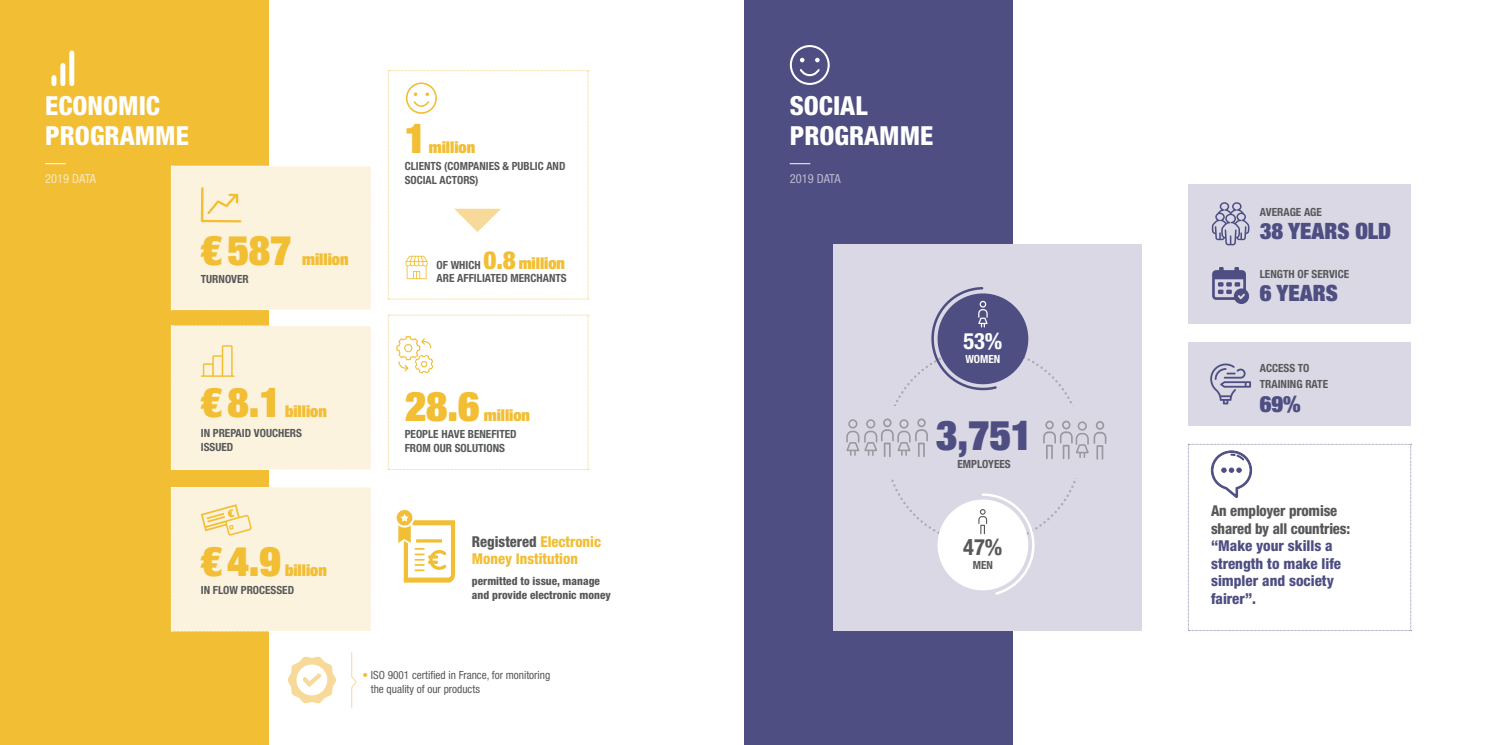
<style>
.page{position:relative;width:1489px;height:745px;background:#fff}
.page>*{position:absolute;margin:0;border:0;box-sizing:border-box;transform-origin:0 0}
.t1{font:900 condensed 41.25px "Helvetica Neue LT Pro";color:#4e4e83}
.t2{font:900 condensed 41.12px "Helvetica Neue LT Pro";color:#f1be34}
.t3{font:800 condensed 26.25px/30px "Helvetica Neue LT Pro";color:#fff}
.t4{font:900 condensed 22.5px "Helvetica Neue LT Pro";color:#4e4e83}
.t5{font:700 condensed 22.5px "Helvetica Neue LT Pro";color:#fff}
.t6{font:700 condensed 22.5px "Helvetica Neue LT Pro";color:#57585a}
.t7{font:900 condensed 16.25px "Helvetica Neue LT Pro";color:#f1be34}
.t8{font:800 condensed 15px/17.5px "Helvetica Neue LT Pro";color:#4e4e83}
.t9{font:800 condensed 15px/17.5px "Helvetica Neue LT Pro";letter-spacing:-.01em;color:#57585a}
.t10{font:800 condensed 15px/17.5px "Helvetica Neue LT Pro";color:#f1be34}
.t11{font:condensed 12.5px "Helvetica Neue LT Std";color:#bcb8ce}
.t12{font:condensed 12.5px "Helvetica Neue LT Std";color:#f9e8c0}
.t13{font:700 condensed 11.25px/13.8px "Helvetica Neue LT Pro";color:#57585a}
.t14{font:condensed 11.25px/13.8px "Helvetica Neue LT Pro";color:#57585a}
.t15{font:800 condensed 11.25px/13.8px "Helvetica Neue LT Pro";color:#57585a}
.t16{font:700 condensed 11.25px "Helvetica Neue LT Pro";color:#fff}
.s1{font-size:25px}
.s2{color:#57585a}
.s3{color:#f1be34}
</style>
<div class="page">
<div style="left:744px;top:0;width:269px;height:744px;background:#4e4e83"></div>
<div style="left:0;top:0;width:268px;height:744px;background:#f1be34"></div>
<div style="left:832px;top:244px;width:309px;height:386px;background:#d9d8e4"></div>
<svg style="left:51px;top:77px;width:5px;height:7px"></svg>
<div style="left:60px;top:65px;width:5px;height:19px;background:#fff"></div>
<div style="left:69px;top:53px;width:5px;height:31px;background:#fff"></div>
<svg style="left:388px;top:314px;width:201px;height:156px"></svg>
<svg style="left:388px;top:70px;width:201px;height:229px"></svg>
<div style="left:171px;top:325px;width:200px;height:145px;background:#fcf3de"></div>
<div style="left:171px;top:166px;width:200px;height:144px;background:#fcf3de"></div>
<svg style="left:396px;top:509px;width:59px;height:73px"></svg>
<svg style="left:789px;top:45px;width:40px;height:40px"></svg>
<div style="left:1188px;top:184px;width:222px;height:139px;background:#d9d8e4"></div>
<div style="left:1188px;top:342px;width:222px;height:83px;background:#d9d8e4"></div>
<svg style="left:1212px;top:267px;width:36px;height:37px"></svg>
<svg style="left:1211px;top:202px;width:38px;height:43px"></svg>
<svg style="left:846px;top:287px;width:260px;height:308px"></svg>
<svg style="left:1210px;top:363px;width:40px;height:41px"></svg>
<svg style="left:1188px;top:443px;width:223px;height:187px"></svg>
<div style="left:171px;top:487px;width:200px;height:144px;background:#fcf3de"></div>
<svg style="left:288px;top:656px;width:48px;height:47px"></svg>
<svg style="left:351px;top:652px;width:6px;height:56px"></svg>
<svg style="left:789px;top:163px;width:21px;height:1px"></svg>
<svg style="left:45px;top:163px;width:21px;height:1px"></svg>
<h3 class="t3" style="left:45px;top:91px;width:145px">ECONOMIC<br>PROGRAMME</h3>
<p class="t12" style="left:45px;top:171px;width:52px">2019 DATA</p>
<h2 class="t2" style="left:201px;top:224px;width:92px">€587</h2>
<p class="t13" style="left:201px;top:272px;width:49px">TURNOVER</p>
<h3 class="t7" style="left:302px;top:249px;width:48px">million</h3>
<h2 class="t2" style="left:405px;top:112px;width:23px">1</h2>
<h3 class="t7" style="left:429px;top:136px;width:48px">million</h3>
<p class="t13" style="left:405px;top:159px;width:162px">CLIENTS (COMPANIES &amp; PUBLIC AND<br>SOCIAL ACTORS)</p>
<p class="t13" style="left:436px;top:257px;width:46px">OF WHICH</p>
<h3 class="t7" style="left:483px;top:252px;width:83px"><span class="s1">0.8</span> million</h3>
<p class="t13" style="left:436px;top:271px;width:132px">ARE AFFILIATED MERCHANTS</p>
<h2 class="t2" style="left:201px;top:375px;width:81px">€8.1</h2>
<h3 class="t7" style="left:285px;top:400px;width:43px">billion</h3>
<p class="t13" style="left:201px;top:426px;width:103px">IN PREPAID VOUCHERS<br>ISSUED</p>
<h2 class="t2" style="left:201px;top:535px;width:81px">€4.9</h2>
<h3 class="t7" style="left:285px;top:560px;width:43px">billion</h3>
<p class="t13" style="left:201px;top:582px;width:95px">IN FLOW PROCESSED</p>
<h2 class="t2" style="left:405px;top:379px;width:76px">28.6</h2>
<h3 class="t7" style="left:484px;top:404px;width:48px">million</h3>
<p class="t13" style="left:405px;top:427px;width:113px">PEOPLE HAVE BENEFITED<br>FROM OUR SOLUTIONS</p>
<h3 class="t10" style="left:472px;top:532px;width:131px"><span class="s2">Registered</span> Electronic<br>Money Institution</h3>
<p class="t15" style="left:472px;top:574px;width:140px">permitted to issue, manage and provide electronic money</p>
<p class="t14" style="left:371px;top:667px;width:181px;text-indent:-8px"><span class="s3">•</span> ISO 9001 certified in France, for monitoring the quality of our products</p>
<h3 class="t3" style="left:789px;top:91px;width:145px">SOCIAL<br>PROGRAMME</h3>
<p class="t11" style="left:789px;top:171px;width:52px">2019 DATA</p>
<h3 class="t5" style="left:963px;top:327px;width:41px">53%</h3>
<p class="t16" style="left:965px;top:352px;width:36px">WOMEN</p>
<h1 class="t1" style="left:935px;top:408px;width:98px">3,751</h1>
<p class="t13" style="left:957px;top:457px;width:55px">EMPLOYEES</p>
<h3 class="t6" style="left:963px;top:533px;width:41px">47%</h3>
<p class="t13" style="left:972px;top:557px;width:22px">MEN</p>
<p class="t13" style="left:1259px;top:205px;width:64px">AVERAGE AGE</p>
<h3 class="t4" style="left:1259px;top:217px;width:133px">38 YEARS OLD</h3>
<p class="t13" style="left:1259px;top:266px;width:91px">LENGTH OF SERVICE</p>
<h3 class="t4" style="left:1259px;top:278px;width:79px">6 YEARS</h3>
<p class="t13" style="left:1259px;top:359px;width:70px;line-height:16.2px">ACCESS TO<br>TRAINING RATE</p>
<h3 class="t4" style="left:1259px;top:389px;width:42px">69%</h3>
<h3 class="t9" style="left:1210px;top:501px;width:141px">An employer promise shared by all countries:</h3>
<h3 class="t8" style="left:1210px;top:536px;width:131px">“Make your skills a strength to make life simpler and society fairer”.</h3>
</div>
